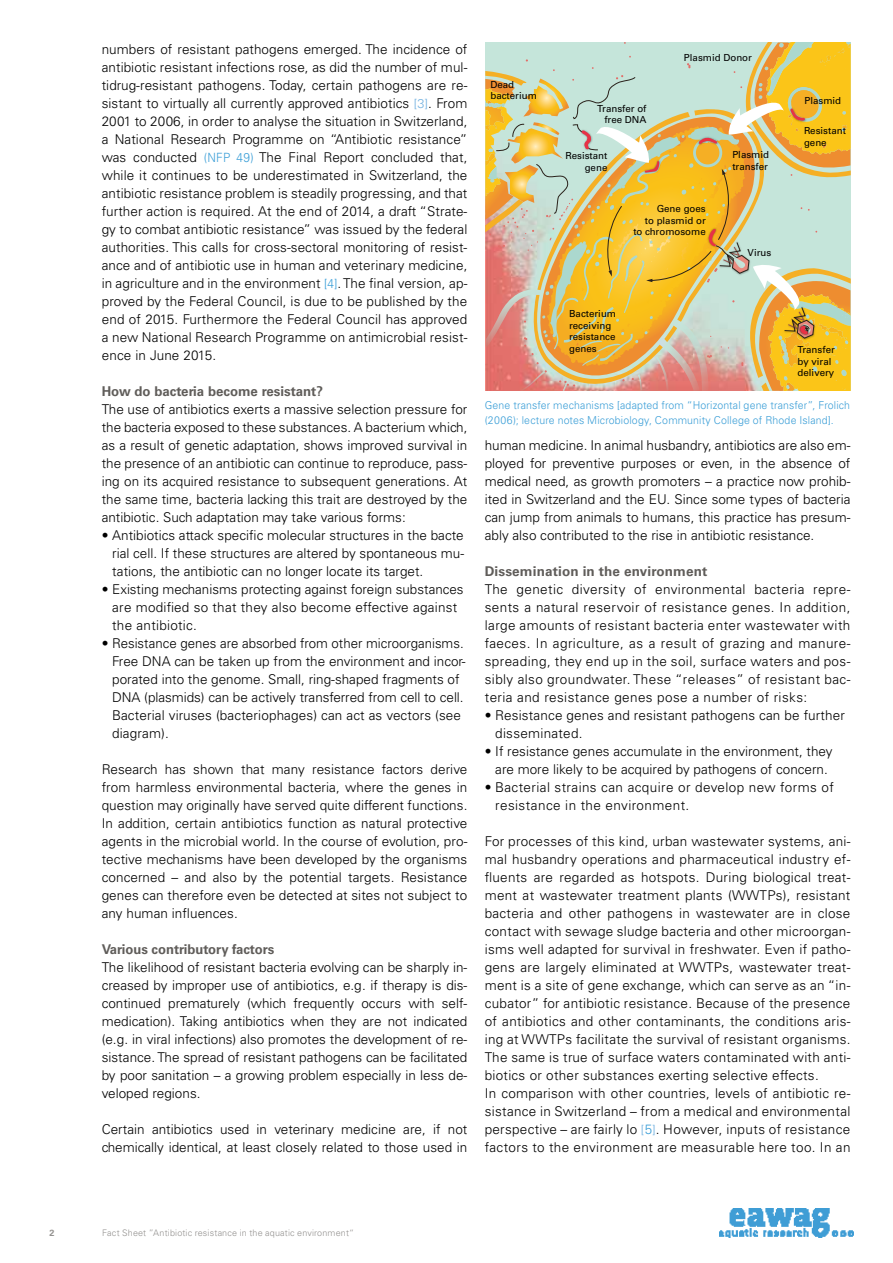
<style>
.page{position:relative;width:893px;height:1263px;background:#fff}
.page>*{position:absolute;margin:0;border:0;box-sizing:border-box;transform-origin:0 0}
.t1{font:300 13.5px/18px "Univers LT Std";letter-spacing:.02em;color:#000;text-align:justify}
.t2{font:300 13.5px/18px "Univers LT Std";color:#000}
.t3{font:700 13.5px "Univers LT Std";color:#605d5a}
.t4{font:300 10.8px/15px "Univers LT Std";letter-spacing:.01em;color:#3a9ed7}
.t5{font:9.75px/11.7px "Univers LT Std";color:#000}
.t6{font:300 9px "Univers LT Std";letter-spacing:.02em;color:#949290}
.t7{font:700 9px "Univers LT Std";color:#949290}
.s1{font-size:12.75px;color:#74b2e0}
.s2{font-size:12.75px;color:#3a9ed7}
.s3{color:#3a9ed7}
</style>
<div class="page">
<svg style="left:485px;top:43px;width:366px;height:348px;background:#dbc480"></svg>
<img style="left:720px;top:1209px;width:134px;height:29px">
<p class="t1" style="left:102px;top:40px;width:367px">numbers of resistant pathogens emerged. The incidence of antibiotic resistant infections rose, as did the number of mul&shy;tidrug-resistant pathogens. Today, certain pathogens are re&shy;sistant to virtually all currently approved antibiotics <span class="s1">[3]</span>. From 2001 to 2006, in order to analyse the situation in Switzerland, a National Research Programme on “Antibiotic resistance” was conducted <span class="s2">(NFP 49)</span> The Final Report concluded that, while it continues to be underestimated in Switzerland, the antibiotic resistance problem is steadily progressing, and that further action is required. At the end of 2014, a draft “Strate&shy;gy to combat antibiotic resistance” was issued by the federal authorities. This calls for cross-sectoral monitoring of resist&shy;ance and of antibiotic use in human and veterinary medicine, in agriculture and in the environment <span class="s2">[4]</span>. The final version, ap&shy;proved by the Federal Council, is due to be published by the end of 2015. Furthermore the Federal Council has approved a new National Research Programme on antimicrobial resist&shy;ence in June 2015.</p>
<p class="t3" style="left:102px;top:383px;width:223px">How do bacteria become resistant?</p>
<p class="t1" style="left:102px;top:400px;width:367px">The use of antibiotics exerts a massive selection pressure for the bacteria exposed to these substances. A bacterium which, as a result of genetic adaptation, shows improved survival in the presence of an antibiotic can continue to reproduce, pass&shy;ing on its acquired resistance to subsequent generations. At the same time, bacteria lacking this trait are destroyed by the antibiotic. Such adaptation may take various forms:</p>
<p class="t1" style="left:112px;top:526px;width:353px;text-indent:-11px">• Antibiotics attack specific molecular structures in the bacte rial cell. If these structures are altered by spontaneous mu&shy;tations, the antibiotic can no longer locate its target.</p>
<p class="t2" style="left:112px;top:580px;width:353px;text-indent:-10px">• Existing mechanisms protecting against foreign substances are modified so that they also become effective against the antibiotic.</p>
<p class="t2" style="left:112px;top:634px;width:355px;text-indent:-11px">• Resistance genes are absorbed from other microorganisms.<br>Free DNA can be taken up from the environment and incor&shy;porated into the genome. Small, ring-shaped fragments of DNA (plasmids) can be actively transferred from cell to cell.<br>Bacterial viruses (bacteriophages) can act as vectors (see diagram).</p>
<p class="t1" style="left:102px;top:760px;width:367px">Research has shown that many resistance factors derive from harmless environmental bacteria, where the genes in question may originally have served quite different functions.<br>In addition, certain antibiotics function as natural protective agents in the microbial world. In the course of evolution, pro&shy;tective mechanisms have been developed by the organisms concerned – and also by the potential targets. Resistance genes can therefore even be detected at sites not subject to any human influences.</p>
<p class="t3" style="left:102px;top:941px;width:174px">Various contributory factors</p>
<p class="t1" style="left:102px;top:958px;width:367px">The likelihood of resistant bacteria evolving can be sharply in&shy;creased by improper use of antibiotics, e.g. if therapy is dis&shy;continued prematurely (which frequently occurs with self&shy;medication). Taking antibiotics when they are not indicated (e.g. in viral infections) also promotes the development of re&shy;sistance. The spread of resistant pathogens can be facilitated by poor sanitation – a growing problem especially in less de&shy;veloped regions.</p>
<p class="t2" style="left:102px;top:1120px;width:367px">Certain antibiotics used in veterinary medicine are, if not chemically identical, at least closely related to those used in</p>
<p class="t5" style="left:490px;top:78px;width:48px">Dead bacterium</p>
<p class="t5" style="left:597px;top:103px;width:51px;text-align:right">Transfer of free DNA</p>
<p class="t5" style="left:565px;top:150px;width:43px;text-align:right">Resistant gene</p>
<p class="t5" style="left:684px;top:52px;width:70px">Plasmid Donor</p>
<p class="t5" style="left:732px;top:149px;width:38px">Plasmid transfer</p>
<p class="t5" style="left:633px;top:203px;width:74px;text-align:right">Gene goes<br>to plasmid or to chromosome</p>
<p class="t5" style="left:569px;top:308px;width:48px">Bacterium receiving resistance genes</p>
<p class="t5" style="left:748px;top:247px;width:25px">Virus</p>
<p class="t5" style="left:804px;top:95px;width:38px">Plasmid</p>
<p class="t5" style="left:804px;top:125px;width:43px">Resistant gene</p>
<p class="t5" style="left:797px;top:344px;width:39px">Transfer by viral delivery</p>
<p class="t4" style="left:485px;top:398px;width:367px">Gene transfer mechanisms [adapted from “Horizontal gene transfer”, Frolich (2006); lecture notes Microbiology, Community College of Rhode Island].</p>
<p class="t1" style="left:485px;top:436px;width:367px">human medicine. In animal husbandry, antibiotics are also em&shy;ployed for preventive purposes or even, in the absence of medical need, as growth promoters – a practice now prohib&shy;ited in Switzerland and the EU. Since some types of bacteria can jump from animals to humans, this practice has presum&shy;ably also contributed to the rise in antibiotic resistance.</p>
<p class="t3" style="left:485px;top:563px;width:224px">Dissemination in the environment</p>
<p class="t1" style="left:485px;top:580px;width:367px">The genetic diversity of environmental bacteria repre&shy;sents a natural reservoir of resistance genes. In addition, large amounts of resistant bacteria enter wastewater with faeces. In agriculture, as a result of grazing and manure&shy;spreading, they end up in the soil, surface waters and pos&shy;sibly also groundwater. These “releases” of resistant bac&shy;teria and resistance genes pose a number of risks:</p>
<p class="t1" style="left:495px;top:706px;width:351px;text-indent:-11px">• Resistance genes and resistant pathogens can be further disseminated.</p>
<p class="t2" style="left:485px;top:742px;width:349px;text-align:center">• If resistance genes accumulate in the environment, they are more likely to be acquired by pathogens of concern.</p>
<p class="t1" style="left:495px;top:778px;width:340px;text-indent:-11px">• Bacterial strains can acquire or develop new forms of resistance in the environment.</p>
<p class="t1" style="left:485px;top:832px;width:367px;text-align:left">For processes of this kind, urban wastewater systems, ani&shy;mal husbandry operations and pharmaceutical industry ef&shy;fluents are regarded as hotspots. During biological treat&shy;ment at wastewater treatment plants (WWTPs), resistant bacteria and other pathogens in wastewater are in close contact with sewage sludge bacteria and other microorgan&shy;isms well adapted for survival in freshwater. Even if patho&shy;gens are largely eliminated at WWTPs, wastewater treat&shy;ment is a site of gene exchange, which can serve as an “in&shy;cubator” for antibiotic resistance. Because of the presence of antibiotics and other contaminants, the conditions aris&shy;ing at WWTPs facilitate the survival of resistant organisms.<br>The same is true of surface waters contaminated with anti&shy;biotics or other substances exerting selective effects.<br>In comparison with other countries, levels of antibiotic re&shy;sistance in Switzerland – from a medical and environmental perspective – are fairly lo <span class="s1">[</span><span class="s3">5</span><span class="s1">]</span>. However, inputs of resistance factors to the environment are measurable here too. In an</p>
<p class="t7" style="left:49px;top:1227px;width:7px">2</p>
<p class="t6" style="left:102px;top:1227px;width:254px">Fact Sheet ”Antibiotic resistance in the aquatic environment“</p>
</div>
